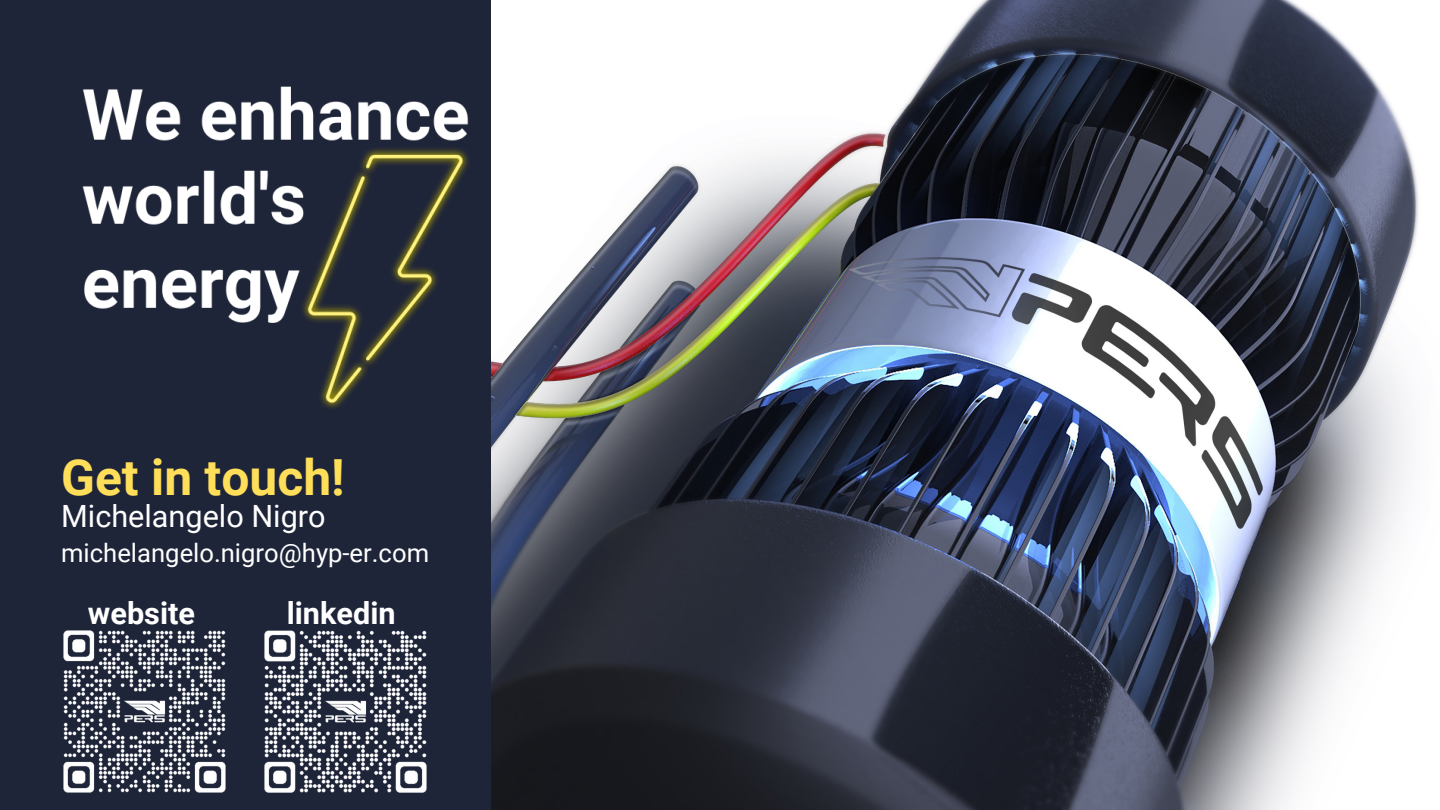
<style>
.page{position:relative;width:1440px;height:810px;background:#fff}
.page>*{position:absolute;margin:0;border:0;box-sizing:border-box;transform-origin:0 0}
.t1{font:700 49.8px "Roboto";color:#ffde59}
.t2{font:30.6px "Roboto";color:#fff}
.t3{font:700 30.6px "Roboto";color:#fff}
.t4{font:25.6px "Roboto";color:#fff}
</style>
<div class="page">
<img style="left:0;top:0;width:491px;height:810px">
<img style="left:491px;top:0;width:927px;height:810px">
<img style="left:247px;top:613px;width:196px;height:196px">
<img style="left:47px;top:613px;width:196px;height:196px">
<p class="t1" style="left:61px;top:449px;width:285px">Get in touch!</p>
<p class="t2" style="left:61px;top:499px;width:266px">Michelangelo Nigro</p>
<p class="t4" style="left:61px;top:538px;width:370px">michelangelo.nigro@hyp-er.com</p>
<p class="t3" style="left:88px;top:595px;width:109px">website</p>
<p class="t3" style="left:287px;top:595px;width:110px">linkedin</p>
</div>
